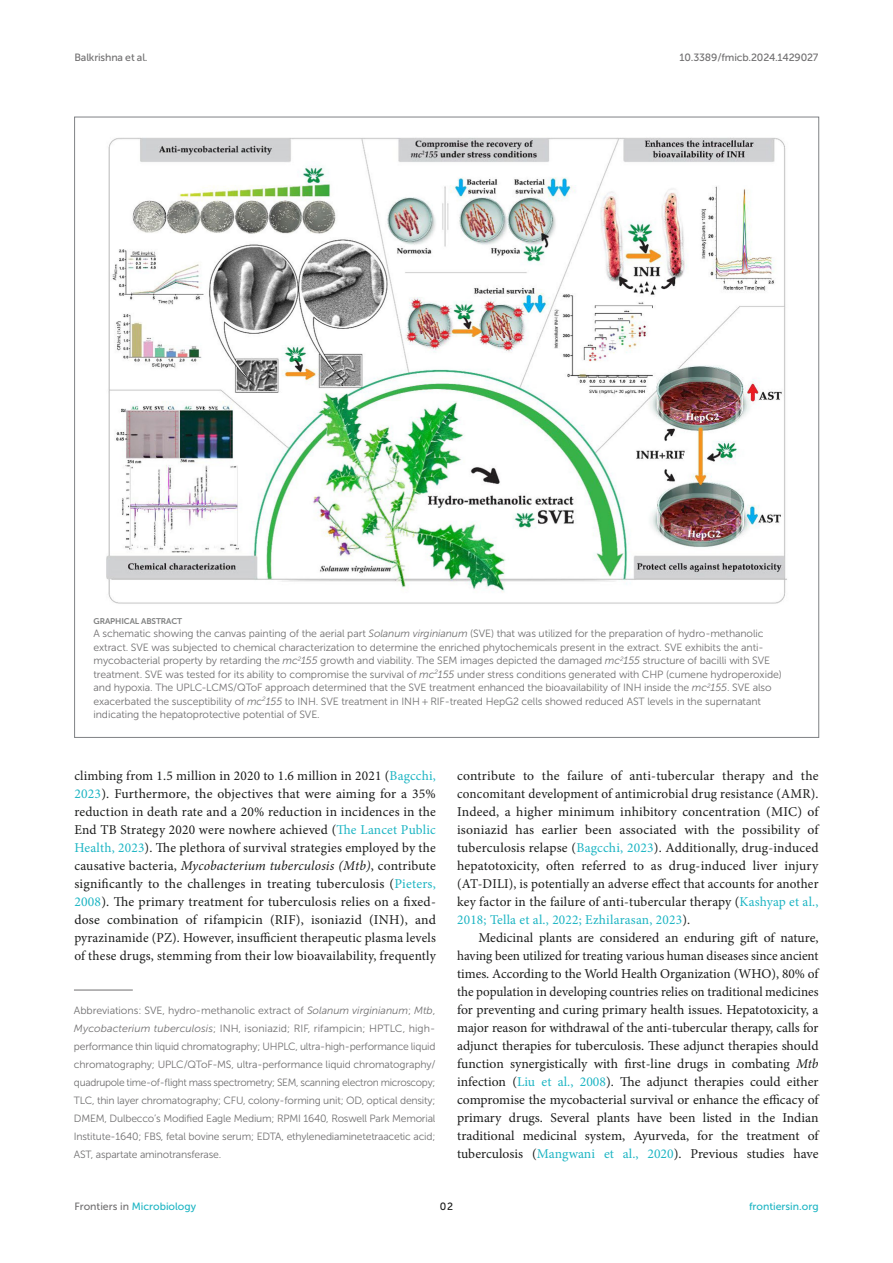
<style>
.page{position:relative;width:893px;height:1263px;background:#fff}
.page>*{position:absolute;margin:0;border:0;box-sizing:border-box;transform-origin:0 0}
.TEXT_FLUSH{font:13.5px/18px "Minion Pro";letter-spacing:.015em;color:#1b1c1b;text-align:justify}
.TEXT{font:13.5px/18px "Minion Pro";color:#1b1c1b;text-align:justify}
.CHAP_TITLE{font:13.5px/18px "Minion Pro";letter-spacing:.015em;color:#1b1c1b}
.FIG_LEG{font:10.5px/13.5px "Museo Sans 300";letter-spacing:-.01em;color:#706f70}
.ABB{font:10.5px/18px "Museo Sans 300";letter-spacing:-.02em;color:#706f70;text-align:justify}
.t1{font:10.5px "Museo Sans 500";letter-spacing:-.015em;color:#706f70}
.t2{font:10.5px "Museo Sans 500";color:#1db5c3}
.t3{font:10.5px "Museo Sans 500";color:#1b1c1b}
.FIG_HD{font:8.25px "Museo Sans 700";letter-spacing:-.01em;color:#7e7f7f}
.s1{font-style:italic}
.s2{color:#1db5c3}
.s3{color:#706f70}
</style>
<div class="page">
<img style="left:106px;top:137px;width:681px;height:467px">
<hr style="left:74px;top:990px;width:59px;height:1px;background:#706f70">
<p class="t1" style="left:74px;top:51px;width:75px">Balkrishna et al.</p>
<p class="t1" style="left:680px;top:51px;width:140px">10.3389/fmicb.2024.1429027</p>
<p class="FIG_HD" style="left:94px;top:616px;width:90px">GRAPHICAL ABSTRACT</p>
<p class="FIG_LEG" style="left:94px;top:627px;width:690px">A schematic showing the canvas painting of the aerial part <span class="s1">Solanum virginianum</span> (SVE) that was utilized for the preparation of hydro-methanolic extract. SVE was subjected to chemical characterization to determine the enriched phytochemicals present in the extract. SVE exhibits the anti&shy;mycobacterial property by retarding the <span class="s1">mc</span><sup>2</sup><span class="s1">155</span> growth and viability. The SEM images depicted the damaged <span class="s1">mc</span><sup>2</sup><span class="s1">155</span> structure of bacilli with SVE treatment. SVE was tested for its ability to compromise the survival of <span class="s1">mc</span><sup>2</sup><span class="s1">155</span> under stress conditions generated with CHP (cumene hydroperoxide) and hypoxia. The UPLC-LCMS/QToF approach determined that the SVE treatment enhanced the bioavailability of INH inside the <span class="s1">mc</span><sup>2</sup><span class="s1">155</span>. SVE also exacerbated the susceptibility of <span class="s1">mc</span><sup>2</sup><span class="s1">155</span> to INH. SVE treatment in INH + RIF-treated HepG2 cells showed reduced AST levels in the supernatant indicating the hepatoprotective potential of SVE.</p>
<p class="CHAP_TITLE" style="left:74px;top:767px;width:363px">climbing from 1.5 million in 2020 to 1.6 million in 2021 (<span class="s2">Bagcchi,<br>2023</span>). Furthermore, the objectives that were aiming for a 35%</p>
<p class="TEXT_FLUSH" style="left:74px;top:803px;width:363px">reduction in death rate and a 20% reduction in incidences in the End TB Strategy 2020 were nowhere achieved (<span class="s2">The Lancet Public Health, 2023</span>). The plethora of survival strategies employed by the causative bacteria, <span class="s1">Mycobacterium tuberculosis (Mtb)</span>, contribute significantly to the challenges in treating tuberculosis (<span class="s2">Pieters, 2008</span>). The primary treatment for tuberculosis relies on a fixed&shy;dose combination of rifampicin (RIF), isoniazid (INH), and pyrazinamide (PZ). However, insufficient therapeutic plasma levels of these drugs, stemming from their low bioavailability, frequently</p>
<p class="ABB" style="left:74px;top:1001px;width:363px">Abbreviations: SVE, hydro-methanolic extract of <span class="s1">Solanum virginianum</span>; <span class="s1">Mtb</span>, <span class="s1">Mycobacterium tuberculosis</span>; INH, isoniazid; RIF, rifampicin; HPTLC, high&shy;performance thin liquid chromatography; UHPLC, ultra-high-performance liquid chromatography; UPLC/QToF-MS, ultra-performance liquid chromatography/ quadrupole time-of-flight mass spectrometry; SEM, scanning electron microscopy; TLC, thin layer chromatography; CFU, colony-forming unit; OD, optical density; DMEM, Dulbecco’s Modified Eagle Medium; RPMI 1640, Roswell Park Memorial Institute-1640; FBS, fetal bovine serum; EDTA, ethylenediaminetetraacetic acid; AST, aspartate aminotransferase.</p>
<p class="TEXT_FLUSH" style="left:457px;top:767px;width:363px">contribute to the failure of anti-tubercular therapy and the concomitant development of antimicrobial drug resistance (AMR).<br>Indeed, a higher minimum inhibitory concentration (MIC) of isoniazid has earlier been associated with the possibility of tuberculosis relapse (<span class="s2">Bagcchi, 2023</span>). Additionally, drug-induced hepatotoxicity, often referred to as drug-induced liver injury (AT-DILI), is potentially an adverse effect that accounts for another key factor in the failure of anti-tubercular therapy (<span class="s2">Kashyap et al., 2018; Tella et al., 2022; Ezhilarasan, 2023</span>).</p>
<p class="TEXT" style="left:457px;top:929px;width:363px;text-indent:21px">Medicinal plants are considered an enduring gift of nature, having been utilized for treating various human diseases since ancient times. According to the World Health Organization (WHO), 80% of the population in developing countries relies on traditional medicines for preventing and curing primary health issues. Hepatotoxicity, a major reason for withdrawal of the anti-tubercular therapy, calls for adjunct therapies for tuberculosis. These adjunct therapies should function synergistically with first-line drugs in combating <span class="s1">Mtb </span>infection (<span class="s2">Liu et al., 2008</span>). The adjunct therapies could either compromise the mycobacterial survival or enhance the efficacy of primary drugs. Several plants have been listed in the Indian traditional medicinal system, Ayurveda, for the treatment of tuberculosis (<span class="s2">Mangwani et al., 2020</span>). Previous studies have</p>
<p class="t2" style="left:74px;top:1200px;width:123px"><span class="s3">Frontiers in</span> Microbiology</p>
<p class="t3" style="left:440px;top:1200px;width:15px">02</p>
<p class="t2" style="left:749px;top:1200px;width:71px">frontiersin.org</p>
</div>
